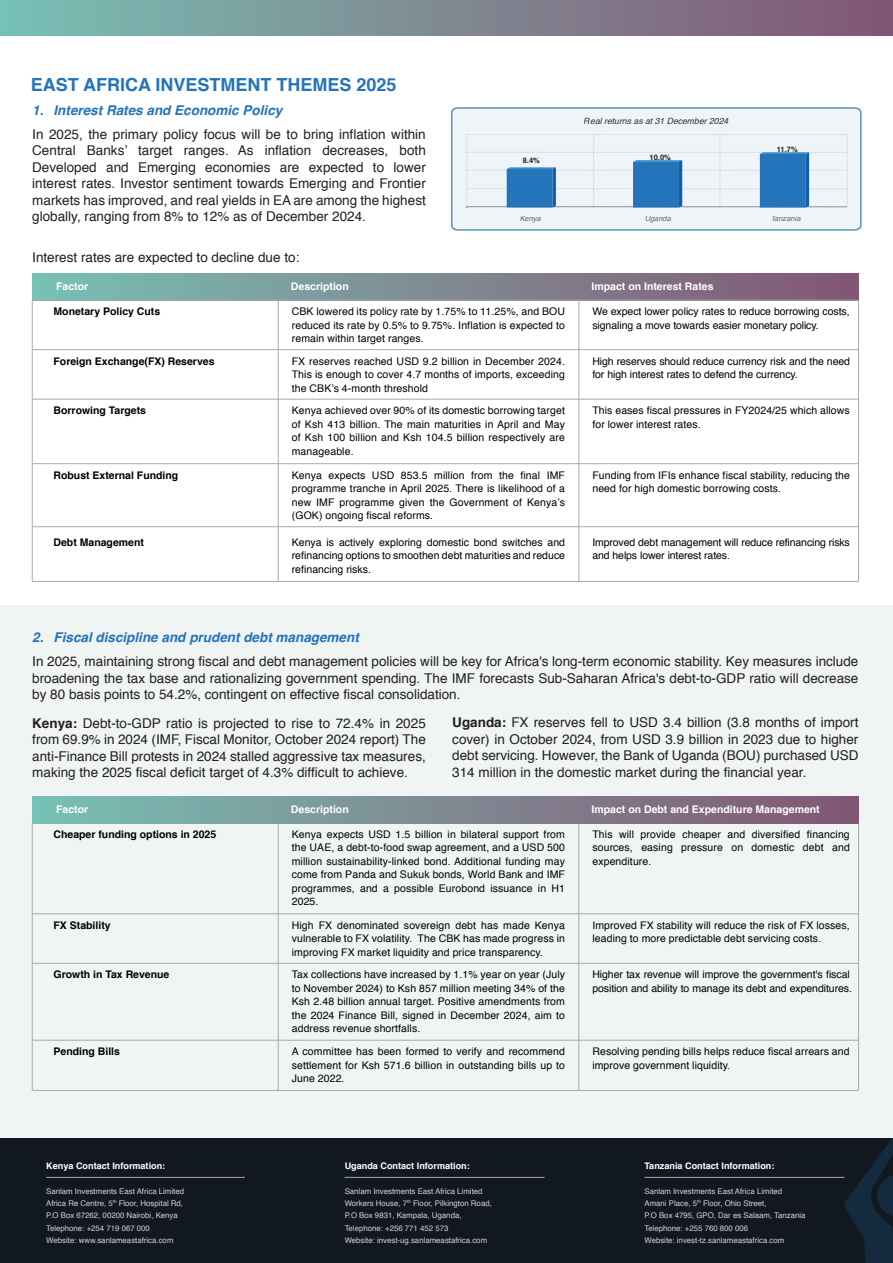
<style>
.page{position:relative;width:893px;height:1263px;background:#fff}
.page>*{position:absolute;margin:0;border:0;box-sizing:border-box;transform-origin:0 0}
.t1{font:700 18px "Helvetica";color:#2374bb}
.t2{font:13.5px/16.5px "Helvetica";color:#231f20;text-align:justify}
.t3{font:italic 700 13.5px "Helvetica";color:#2374bb}
.t4{font:10.5px/13.5px "Helvetica";letter-spacing:.01em;color:#000;text-align:justify}
.t5{font:700 10.5px "Helvetica";color:#000}
.t6{font:10.5px/13.5px "Helvetica";letter-spacing:-.01em;color:#000}
.t7{font:700 10.5px "Helvetica";color:#fff}
.t8{font:700 9.15px "Helvetica";color:#fff}
.t9{font:italic 8.7px "Helvetica";color:#333}
.t10{font:7.8px/12.3px "Helvetica";color:#d1d3d4}
.t11{font:italic 7.5px "Helvetica";color:#666767}
.t12{font:700 7.5px "Helvetica";color:#231f20}
.s1{font-weight:700}
</style>
<div class="page">
<div style="left:0;top:605px;width:893px;height:658px;background:#f0f4f3"></div>
<hr style="left:32px;top:913px;width:826px;height:1px;background:#a7a9ac">
<hr style="left:32px;top:963px;width:826px;height:1px;background:#a7a9ac">
<hr style="left:32px;top:1040px;width:826px;height:1px;background:#a7a9ac">
<hr style="left:32px;top:1090px;width:826px;height:1px;background:#a7a9ac">
<div style="left:32px;top:796px;width:826px;height:27px;background:linear-gradient(to right,#79c0b4,#845573)"></div>
<hr style="left:278px;top:823px;width:1px;height:267px;background:#a7a9ac">
<hr style="left:32px;top:823px;width:1px;height:267px;background:#a7a9ac">
<hr style="left:579px;top:823px;width:1px;height:267px;background:#a7a9ac">
<hr style="left:858px;top:823px;width:1px;height:267px;background:#a7a9ac">
<svg style="left:451px;top:107px;width:411px;height:124px"></svg>
<div style="left:452px;top:108px;width:409px;height:122px;background:#eef4f8"></div>
<svg style="left:466px;top:134px;width:381px;height:74px;background:#b9d2e6"></svg>
<div style="left:0;top:0;width:893px;height:36px;background:linear-gradient(to right,#79c0b4,#845473)"></div>
<div style="left:32px;top:273px;width:826px;height:27px;background:linear-gradient(to right,#79c0b4,#845573)"></div>
<hr style="left:32px;top:300px;width:826px;height:1px;background:#a7a9ac">
<hr style="left:32px;top:349px;width:826px;height:1px;background:#a7a9ac">
<hr style="left:32px;top:399px;width:826px;height:1px;background:#a7a9ac">
<hr style="left:32px;top:463px;width:826px;height:1px;background:#a7a9ac">
<hr style="left:32px;top:526px;width:826px;height:1px;background:#a7a9ac">
<hr style="left:32px;top:581px;width:826px;height:1px;background:#a7a9ac">
<hr style="left:278px;top:300px;width:1px;height:281px;background:#a7a9ac">
<hr style="left:32px;top:300px;width:1px;height:281px;background:#a7a9ac">
<hr style="left:579px;top:300px;width:1px;height:281px;background:#a7a9ac">
<hr style="left:858px;top:300px;width:1px;height:281px;background:#a7a9ac">
<div style="left:0;top:1138px;width:893px;height:125px;background:#111820"></div>
<svg style="left:844px;top:1139px;width:49px;height:124px"></svg>
<hr style="left:46px;top:1177px;width:199px;height:1px;background:#a7a9ac">
<hr style="left:345px;top:1177px;width:200px;height:1px;background:#a7a9ac">
<hr style="left:644px;top:1177px;width:200px;height:1px;background:#a7a9ac">
<h1 class="t1" style="left:31px;top:70px;width:367px">EAST AFRICA INVESTMENT THEMES 2025</h1>
<p class="t3" style="left:32px;top:99px;width:252px">1. Interest Rates and Economic Policy</p>
<p class="t2" style="left:32px;top:126px;width:395px">In 2025, the primary policy focus will be to bring inflation within Central Banks’ target ranges. As inflation decreases, both Developed and Emerging economies are expected to lower interest rates. Investor sentiment towards Emerging and Frontier markets has improved, and real yields in EA are among the highest globally, ranging from 8% to 12% as of December 2024.</p>
<p class="t2" style="left:32px;top:250px;width:269px">Interest rates are expected to decline due to:</p>
<p class="t9" style="left:584px;top:114px;width:146px">Real returns as at 31 December 2024</p>
<p class="t12" style="left:523px;top:154px;width:19px">8.4%</p>
<p class="t12" style="left:650px;top:152px;width:23px">10.0%</p>
<p class="t12" style="left:777px;top:143px;width:22px">11.7%</p>
<p class="t11" style="left:519px;top:213px;width:23px">Kenya</p>
<p class="t11" style="left:645px;top:213px;width:28px">Uganda</p>
<p class="t11" style="left:770px;top:213px;width:32px">Tanzania</p>
<p class="t7" style="left:56px;top:278px;width:34px">Factor</p>
<p class="t7" style="left:291px;top:278px;width:59px">Description</p>
<p class="t7" style="left:592px;top:278px;width:123px">Impact on Interest Rates</p>
<p class="t4" style="left:292px;top:305px;width:275px">CBK lowered its policy rate by 1.75% to 11.25%, and BOU reduced its rate by 0.5% to 9.75%. Inflation is expected to remain within target ranges.</p>
<p class="t4" style="left:592px;top:305px;width:259px">We expect lower policy rates to reduce borrowing costs, signaling a move towards easier monetary policy.</p>
<p class="t5" style="left:54px;top:303px;width:108px">Monetary Policy Cuts</p>
<p class="t5" style="left:54px;top:352px;width:163px">Foreign Exchange(FX) Reserves</p>
<p class="t4" style="left:292px;top:354px;width:275px">FX reserves reached USD 9.2 billion in December 2024.<br>This is enough to cover 4.7 months of imports, exceeding the CBK’s 4-month threshold</p>
<p class="t6" style="left:592px;top:354px;width:259px">High reserves should reduce currency risk and the need for high interest rates to defend the currency.</p>
<p class="t5" style="left:54px;top:402px;width:94px">Borrowing Targets</p>
<p class="t4" style="left:292px;top:404px;width:275px">Kenya achieved over 90% of its domestic borrowing target of Ksh 413 billion. The main maturities in April and May of Ksh 100 billion and Ksh 104.5 billion respectively are manageable.</p>
<p class="t4" style="left:592px;top:404px;width:259px">This eases fiscal pressures in FY2024/25 which allows for lower interest rates.</p>
<p class="t5" style="left:54px;top:466px;width:126px">Robust External Funding</p>
<p class="t4" style="left:292px;top:468px;width:275px">Kenya expects USD 853.5 million from the final IMF programme tranche in April 2025. There is likelihood of a new IMF programme given the Government of Kenya’s (GOK) ongoing fiscal reforms.</p>
<p class="t4" style="left:592px;top:468px;width:259px">Funding from IFIs enhance fiscal stability, reducing the need for high domestic borrowing costs.</p>
<p class="t5" style="left:54px;top:534px;width:92px">Debt Management</p>
<p class="t4" style="left:292px;top:536px;width:275px">Kenya is actively exploring domestic bond switches and refinancing options to smoothen debt maturities and reduce refinancing risks.</p>
<p class="t6" style="left:592px;top:536px;width:259px">Improved debt management will reduce refinancing risks and helps lower interest rates.</p>
<p class="t3" style="left:32px;top:626px;width:328px">2. Fiscal discipline and prudent debt management</p>
<p class="t2" style="left:32px;top:654px;width:828px">In 2025, maintaining strong fiscal and debt management policies will be key for Africa's long-term economic stability. Key measures include broadening the tax base and rationalizing government spending. The IMF forecasts Sub-Saharan Africa's debt-to-GDP ratio will decrease by 80 basis points to 54.2%, contingent on effective fiscal consolidation.</p>
<p class="t2" style="left:32px;top:715px;width:395px"><span class="s1">Kenya:</span> Debt-to-GDP ratio is projected to rise to 72.4% in 2025 from 69.9% in 2024 (IMF, Fiscal Monitor, October 2024 report) The anti-Finance Bill protests in 2024 stalled aggressive tax measures, making the 2025 fiscal deficit target of 4.3% difficult to achieve.</p>
<p class="t2" style="left:452px;top:715px;width:408px"><span class="s1">Uganda:</span> FX reserves fell to USD 3.4 billion (3.8 months of import cover) in October 2024, from USD 3.9 billion in 2023 due to higher debt servicing. However, the Bank of Uganda (BOU) purchased USD 314 million in the domestic market during the financial year.</p>
<p class="t7" style="left:56px;top:801px;width:34px">Factor</p>
<p class="t7" style="left:291px;top:801px;width:59px">Description</p>
<p class="t7" style="left:592px;top:801px;width:230px">Impact on Debt and Expenditure Management</p>
<p class="t4" style="left:292px;top:828px;width:275px">Kenya expects USD 1.5 billion in bilateral support from the UAE, a debt-to-food swap agreement, and a USD 500 million sustainability-linked bond. Additional funding may come from Panda and Sukuk bonds, World Bank and IMF programmes, and a possible Eurobond issuance in H1<br>2025.</p>
<p class="t4" style="left:592px;top:828px;width:259px">This will provide cheaper and diversified financing sources, easing pressure on domestic debt and expenditure.</p>
<p class="t5" style="left:54px;top:826px;width:164px">Cheaper funding options in 2025</p>
<p class="t5" style="left:54px;top:916px;width:59px">FX Stability</p>
<p class="t4" style="left:292px;top:919px;width:275px">High FX denominated sovereign debt has made Kenya vulnerable to FX volatility. The CBK has made progress in improving FX market liquidity and price transparency.</p>
<p class="t4" style="left:592px;top:919px;width:259px">Improved FX stability will reduce the risk of FX losses, leading to more predictable debt servicing costs.</p>
<p class="t5" style="left:54px;top:966px;width:117px">Growth in Tax Revenue</p>
<p class="t4" style="left:292px;top:968px;width:275px">Tax collections have increased by 1.1% year on year (July to November 2024) to Ksh 857 million meeting 34% of the Ksh 2.48 billion annual target. Positive amendments from the 2024 Finance Bill, signed in December 2024, aim to address revenue shortfalls.</p>
<p class="t4" style="left:592px;top:968px;width:261px">Higher tax revenue will improve the government's fiscal position and ability to manage its debt and expenditures.</p>
<p class="t5" style="left:54px;top:1043px;width:68px">Pending Bills</p>
<p class="t4" style="left:292px;top:1045px;width:275px">A committee has been formed to verify and recommend settlement for Ksh 571.6 billion in outstanding bills up to June 2022.</p>
<p class="t4" style="left:592px;top:1045px;width:259px">Resolving pending bills helps reduce fiscal arrears and improve government liquidity.</p>
<p class="t8" style="left:46px;top:1158px;width:121px">Kenya Contact Information:</p>
<p class="t10" style="left:46px;top:1185px;width:139px">Sanlam Investments East Africa Limited Africa Re Centre, 5<sup>th</sup> Floor, Hospital Rd, P.O Box 67262, 00200 Nairobi, Kenya Telephone: +254 719 067 000<br>Website: www.sanlameastafrica.com</p>
<p class="t8" style="left:345px;top:1158px;width:127px">Uganda Contact Information:</p>
<p class="t10" style="left:345px;top:1185px;width:149px">Sanlam Investments East Africa Limited Workers House, 7<sup>th</sup> Floor, Pilkington Road, P.O Box 9831, Kampala, Uganda, Telephone: +256 771 452 573<br>Website: invest-ug.sanlameastafrica.com</p>
<p class="t8" style="left:644px;top:1158px;width:132px">Tanzania Contact Information:</p>
<p class="t10" style="left:644px;top:1185px;width:163px">Sanlam Investments East Africa Limited Amani Place, 5<sup>th</sup> Floor, Ohio Street,<br>P.O Box 4795, GPO, Dar es Salaam, Tanzania Telephone: +255 760 800 006<br>Website: invest-tz.sanlameastafrica.com</p>
</div>
